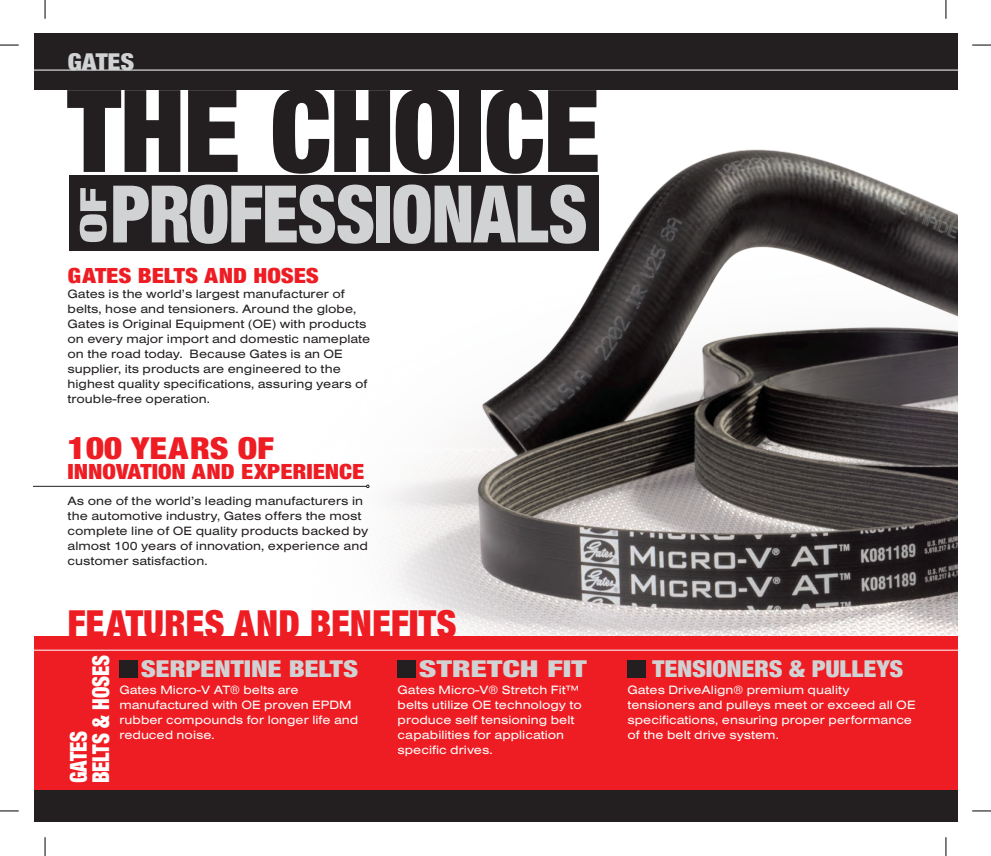
<style>
.page{position:relative;width:991px;height:856px;background:#fff}
.page>*{position:absolute;margin:0;border:0;box-sizing:border-box;transform-origin:0 0}
.t1{font:122.5px "Sans Black Condensed DTC";letter-spacing:-.015em;color:#231f20}
.t2{font:85px "Sans Black Condensed DTC";letter-spacing:-.015em;color:#d1d2d4;scale:.92 1}
.t3{font:40px "Sans Black Condensed DTC";color:#ee1d23}
.t4{font:38.75px "Sans Black Condensed DTC";color:#d1d2d4;scale:1.5 1}
.t5{font:32.5px "Sans Black Condensed DTC";color:#ee1d23;scale:1.15 1}
.t6{font:25px "Sans Black Condensed DTC";letter-spacing:-.005em;color:#d1d2d4;scale:1.1 1}
.t7{font:25px/22.5px "Sans Black Condensed DTC";letter-spacing:-.005em;color:#fff;scale:.87 1}
.t8{font:25px "Sans Black Condensed DTC";letter-spacing:-.005em;color:#d1d2d4;scale:1.2 1}
.t9{font:25px "Sans Black Condensed DTC";letter-spacing:-.005em;color:#d1d2d4;scale:1.4 1}
.t10{font:22.5px "Sans Black Condensed DTC";color:#ee1d23;scale:1.15 1}
.t11{font:12.5px/15px "Sans Extended Regular DTC";color:#231f20}
.t12{font:12.5px/15px "Sans Extended Regular DTC";color:#fff}
</style>
<div class="page">
<img style="left:313px;top:149px;width:643px;height:487px">
<div style="left:34px;top:34px;width:922px;height:56px;background:#231f20"></div>
<hr style="left:34px;top:70px;width:922px;height:1px;background:#fff">
<div style="left:34px;top:788px;width:922px;height:33px;background:#231f20"></div>
<div style="left:34px;top:636px;width:922px;height:153px;background:#ee1d23"></div>
<hr style="left:34px;top:649px;width:922px;height:1px;background:#fff">
<div style="left:119px;top:659px;width:18px;height:18px;background:#231f20"></div>
<div style="left:397px;top:659px;width:18px;height:18px;background:#231f20"></div>
<div style="left:627px;top:659px;width:18px;height:18px;background:#231f20"></div>
<div style="left:69px;top:175px;width:529px;height:75px;background:#231f20"></div>
<hr style="left:34px;top:485px;width:332px;height:1px;background:#231f20">
<svg style="left:0;top:44px;width:19px;height:2px"></svg>
<svg style="left:972px;top:44px;width:18px;height:2px"></svg>
<svg style="left:0;top:810px;width:19px;height:1px"></svg>
<svg style="left:972px;top:810px;width:18px;height:1px"></svg>
<svg style="left:44px;top:0;width:2px;height:19px"></svg>
<svg style="left:44px;top:837px;width:2px;height:18px"></svg>
<svg style="left:945px;top:0;width:1px;height:19px"></svg>
<svg style="left:945px;top:837px;width:1px;height:18px"></svg>
<h3 class="t6" style="left:68px;top:46px;width:62px">GATES</h3>
<h1 class="t1" style="left:68px;top:57px;width:534px">THE CHOICE</h1>
<h3 class="t4" style="left:70px;top:243px;width:39px;rotate:-90deg">OF</h3>
<h2 class="t2" style="left:110px;top:163px;width:519px">PROFESSIONALS</h2>
<h3 class="t10" style="left:68px;top:262px;width:220px">GATES BELTS AND HOSES</h3>
<p class="t11" style="left:68px;top:286px;width:304px">Gates is the world’s largest manufacturer of belts, hose and tensioners. Around the globe, Gates is Original Equipment (OE) with products on every major import and domestic nameplate on the road today. Because Gates is an OE supplier, its products are engineered to the highest quality specifications, assuring years of trouble-free operation.</p>
<h3 class="t5" style="left:68px;top:428px;width:181px">100 YEARS OF</h3>
<h3 class="t10" style="left:68px;top:457px;width:259px">INNOVATION AND EXPERIENCE</h3>
<p class="t11" style="left:68px;top:493px;width:302px">As one of the world’s leading manufacturers in the automotive industry, Gates offers the most complete line of OE quality products backed by almost 100 years of innovation, experience and customer satisfaction.</p>
<h3 class="t3" style="left:68px;top:599px;width:390px">FEATURES AND BENEFITS</h3>
<h3 class="t7" style="left:67px;top:783px;width:148px;rotate:-90deg">GATES<br>BELTS &amp; HOSES</h3>
<h3 class="t8" style="left:141px;top:652px;width:183px">SERPENTINE BELTS</h3>
<h3 class="t9" style="left:419px;top:652px;width:121px">STRETCH FIT</h3>
<p class="t12" style="left:397px;top:682px;width:186px">Gates Micro-V® Stretch Fit™ belts utilize OE technology to produce self tensioning belt capabilities for application specific drives.</p>
<p class="t12" style="left:119px;top:682px;width:240px">Gates Micro-V AT® belts are manufactured with OE proven EPDM rubber compounds for longer life and reduced noise.</p>
<h3 class="t6" style="left:652px;top:652px;width:229px">TENSIONERS &amp; PULLEYS</h3>
<p class="t12" style="left:627px;top:682px;width:289px">Gates DriveAlign® premium quality tensioners and pulleys meet or exceed all OE specifications, ensuring proper performance of the belt drive system.</p>
</div>
